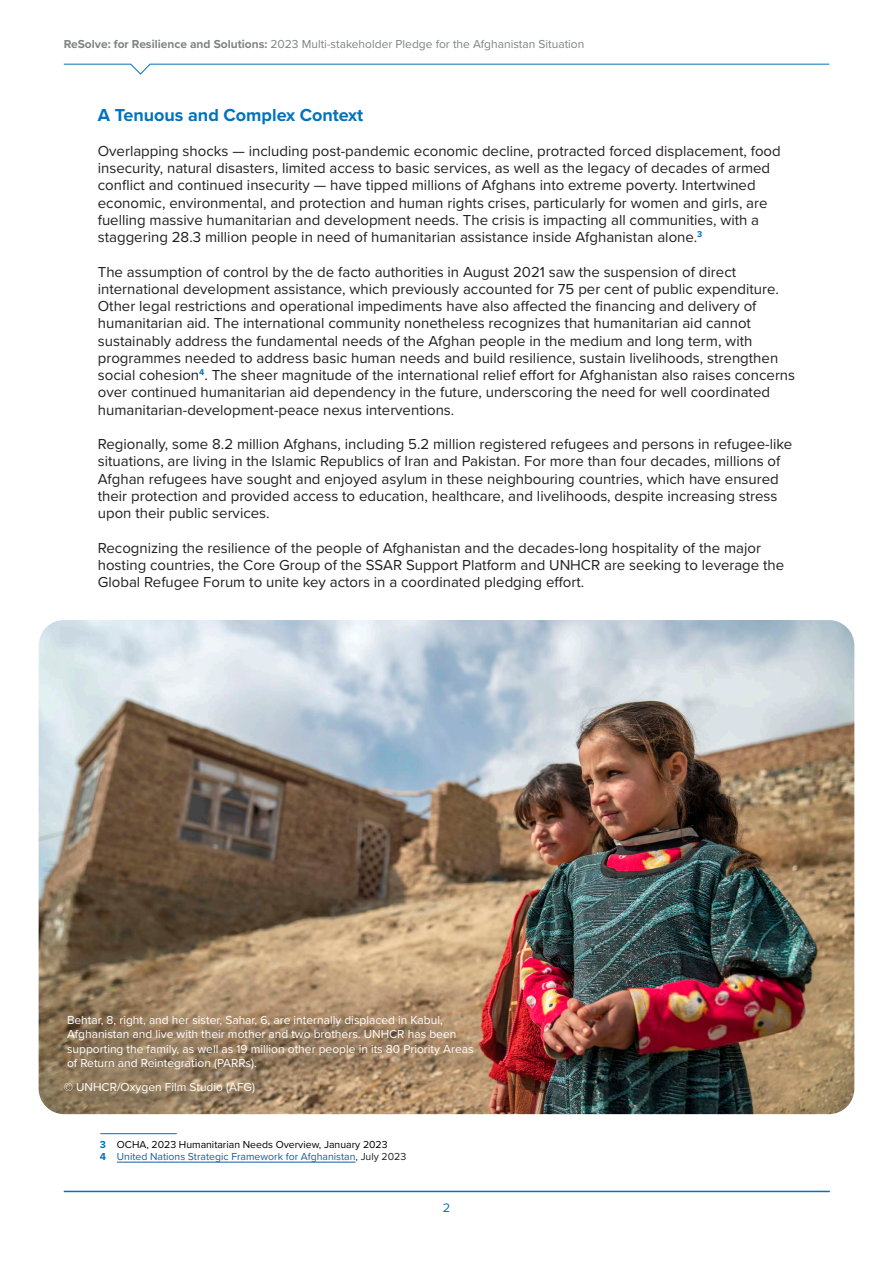
<style>
.page{position:relative;width:893px;height:1263px;background:#fff}
.page>*{position:absolute;margin:0;border:0;box-sizing:border-box;transform-origin:0 0}
.t1{font:700 18px "Proxima Nova";color:#0072bc}
.t2{font:15px/17.2px "Proxima Nova";color:#231f20}
.t3{font:12.75px "Proxima Nova";color:#0072bc}
.t4{font:12px/14.4px "Proxima Nova";color:#fff}
.t5{font:12px "Proxima Nova";color:#808285}
.t6{font:10.5px/12.6px "Proxima Nova";color:#000}
.s1{font-weight:700}
.s2{font-weight:700;color:#0072bc}
.s3{color:#175d9e}
.s4{color:#231f20}
</style>
<div class="page">
<svg style="left:63px;top:63px;width:767px;height:12px"></svg>
<hr style="left:64px;top:1191px;width:766px;height:1px;background:#0072bc">
<img style="left:39px;top:620px;width:815px;height:494px">
<hr style="left:100px;top:1133px;width:77px;height:1px;background:#0f6ab5">
<hr style="left:117px;top:1162px;width:239px;height:1px;background:#175d9e">
<div style="left:70px;top:1018px;width:421px;height:69px;background:#231f20;opacity:.75"></div>
<div style="left:67px;top:1085px;width:206px;height:26px;background:#231f20;opacity:.75"></div>
<p class="t5" style="left:64px;top:35px;width:522px"><span class="s1">ReSolve: for Resilience and Solutions:</span> 2023 Multi-stakeholder Pledge for the Afghanistan Situation</p>
<p class="t1" style="left:98px;top:101px;width:267px">A Tenuous and Complex Context</p>
<p class="t2" style="left:98px;top:141px;width:684px">Overlapping shocks — including post-pandemic economic decline, protracted forced displacement, food insecurity, natural disasters, limited access to basic services, as well as the legacy of decades of armed conflict and continued insecurity — have tipped millions of Afghans into extreme poverty. Intertwined economic, environmental, and protection and human rights crises, particularly for women and girls, are fuelling massive humanitarian and development needs. The crisis is impacting all communities, with a staggering 28.3 million people in need of humanitarian assistance inside Afghanistan alone.<sup>3</sup></p>
<p class="t2" style="left:98px;top:262px;width:699px">The assumption of control by the de facto authorities in August 2021 saw the suspension of direct international development assistance, which previously accounted for 75 per cent of public expenditure.<br>Other legal restrictions and operational impediments have also affected the financing and delivery of humanitarian aid. The international community nonetheless recognizes that humanitarian aid cannot sustainably address the fundamental needs of the Afghan people in the medium and long term, with programmes needed to address basic human needs and build resilience, sustain livelihoods, strengthen social cohesion<sup>4</sup>. The sheer magnitude of the international relief effort for Afghanistan also raises concerns over continued humanitarian aid dependency in the future, underscoring the need for well coordinated humanitarian-development-peace nexus interventions.</p>
<p class="t2" style="left:98px;top:435px;width:696px">Regionally, some 8.2 million Afghans, including 5.2 million registered refugees and persons in refugee-like situations, are living in the Islamic Republics of Iran and Pakistan. For more than four decades, millions of Afghan refugees have sought and enjoyed asylum in these neighbouring countries, which have ensured their protection and provided access to education, healthcare, and livelihoods, despite increasing stress upon their public services.</p>
<p class="t2" style="left:98px;top:538px;width:688px">Recognizing the resilience of the people of Afghanistan and the decades-long hospitality of the major hosting countries, the Core Group of the SSAR Support Platform and UNHCR are seeking to leverage the<br>Global Refugee Forum to unite key actors in a coordinated pledging effort.</p>
<p class="t4" style="left:67px;top:1012px;width:408px">Behtar, 8, right, and her sister, Sahar, 6, are internally displaced in Kabul, Afghanistan and live with their mother and two brothers. UNHCR has been supporting the family, as well as 19 million other people in its 80 Priority Areas of Return and Reintegration (PARRs).</p>
<p class="t4" style="left:64px;top:1079px;width:193px">© UNHCR/Oxygen Film Studio (AFG)</p>
<p class="t6" style="left:100px;top:1137px;width:308px"><span class="s2">3</span> OCHA, 2023 Humanitarian Needs Overview, January 2023<br><span class="s2">4</span> <span class="s3">United Nations Strategic Framework for Afghanistan</span><span class="s4">, July 2023</span></p>
<p class="t3" style="left:443px;top:1198px;width:9px">2</p>
</div>
